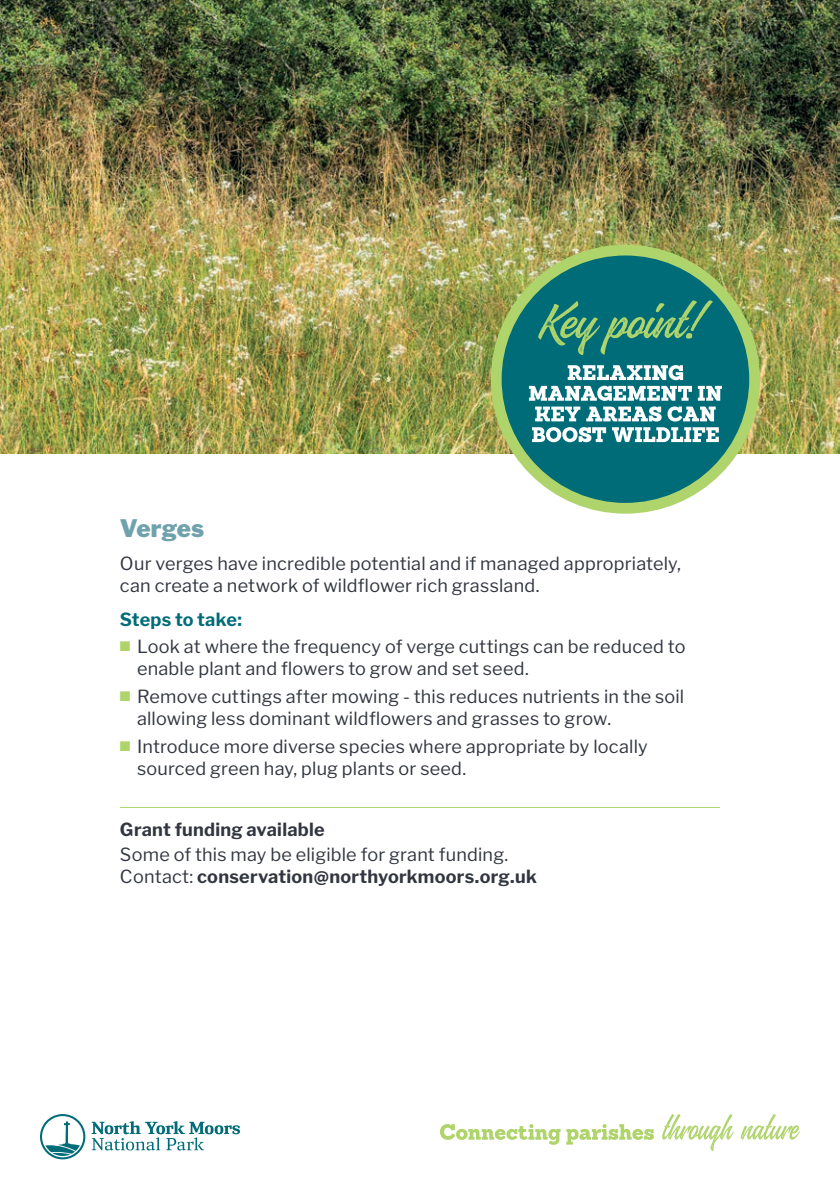
<style>
.page{position:relative;width:840px;height:1191px;background:#fff}
.page>*{position:absolute;margin:0;border:0;box-sizing:border-box;transform-origin:0 0}
.t1{font:900 24px "Libre Franklin";letter-spacing:-.005em;color:#70a2ad}
.t2{font:18px/22px "Libre Franklin";letter-spacing:.01em;color:#323640}
.t3{font:700 18px "Libre Franklin";letter-spacing:.015em;color:#323640}
.t4{font:700 18px "Libre Franklin";letter-spacing:.005em;color:#006c78}
.s1{color:#afd46b}
.s2{font-weight:700}
</style>
<div class="page">
<svg style="left:440px;top:1114px;width:359px;height:37px"></svg>
<svg style="left:40px;top:1114px;width:200px;height:45px"></svg>
<img style="left:0;top:0;width:839px;height:454px">
<hr style="left:120px;top:807px;width:599px;height:1px;background:#afd46b">
<div style="left:490px;top:245px;width:269px;height:268px;background:#afd46b;border-radius:50%"></div>
<div style="left:501px;top:255px;width:247px;height:248px;background:#006c78;border-radius:50%"></div>
<svg style="left:538px;top:300px;width:174px;height:55px"></svg>
<svg style="left:532px;top:427px;width:186px;height:15px"></svg>
<svg style="left:528px;top:386px;width:193px;height:35px"></svg>
<svg style="left:567px;top:365px;width:115px;height:15px"></svg>
<h1 class="t1" style="left:120px;top:513px;width:85px">Verges</h1>
<p class="t2" style="left:120px;top:552px;width:562px">Our verges have incredible potential and if managed appropriately, can create a network of wildflower rich grassland.</p>
<p class="t4" style="left:120px;top:608px;width:123px">Steps to take:</p>
<p class="t2" style="left:137px;top:635px;width:549px;text-indent:-17px"><span class="s1">■</span> Look at where the frequency of verge cuttings can be reduced to enable plant and flowers to grow and set seed.</p>
<p class="t2" style="left:137px;top:685px;width:548px;text-indent:-17px"><span class="s1">■</span> Remove cuttings after mowing - this reduces nutrients in the soil allowing less dominant wildflowers and grasses to grow.</p>
<p class="t2" style="left:137px;top:735px;width:512px;text-indent:-17px"><span class="s1">■</span> Introduce more diverse species where appropriate by locally sourced green hay, plug plants or seed.</p>
<p class="t3" style="left:120px;top:819px;width:206px">Grant funding available</p>
<p class="t2" style="left:120px;top:843px;width:418px">Some of this may be eligible for grant funding.<br>Contact: <span class="s2">conservation@northyorkmoors.org.uk</span></p>
</div>
